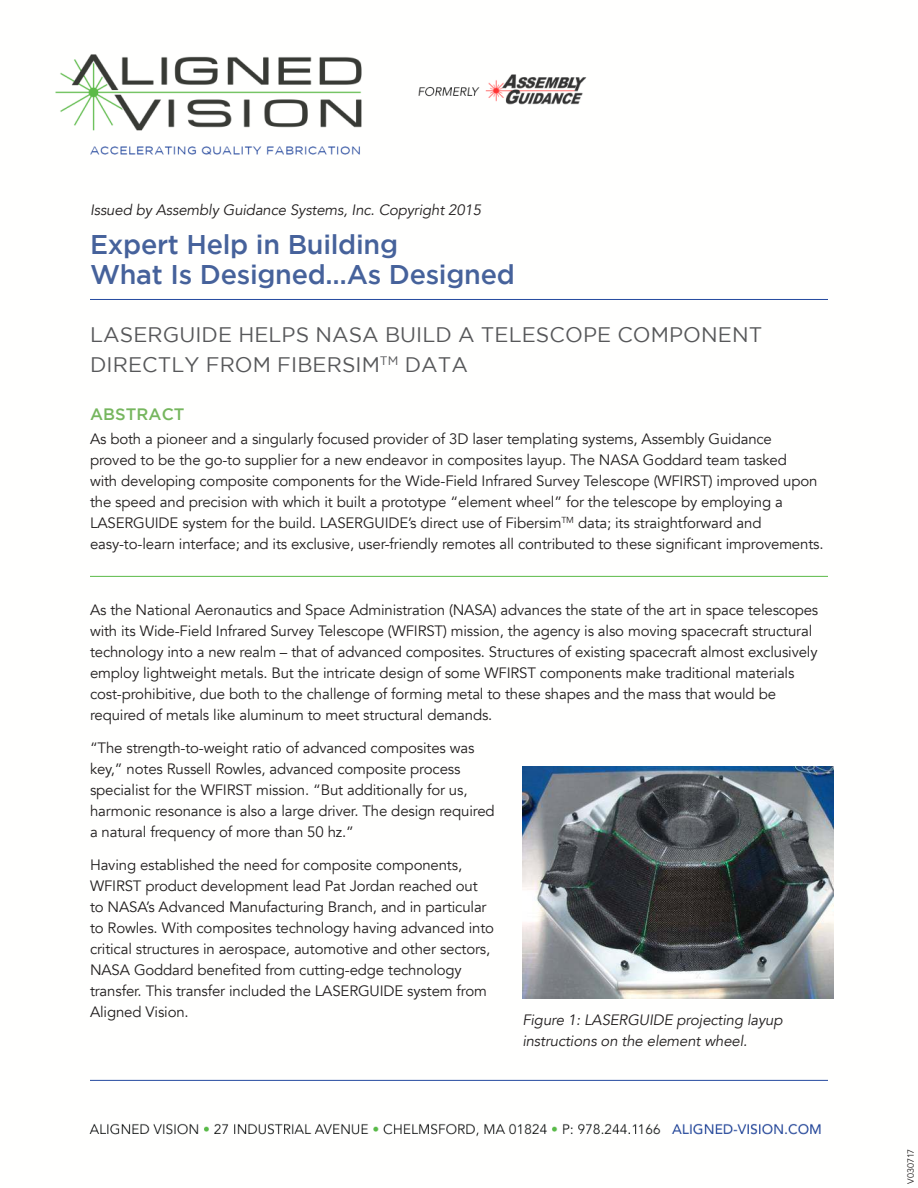
<style>
.page{position:relative;width:918px;height:1188px;background:#fff}
.page>*{position:absolute;margin:0;border:0;box-sizing:border-box;transform-origin:0 0}
.t1{font:500 27px/30px "Gotham";letter-spacing:-.01em;color:#46629b}
.t2{font:21px/30px "Gotham";letter-spacing:.005em;color:#57585a}
.t3{font:500 16.5px "Gotham";letter-spacing:.005em;color:#76b65e}
.t4{font:15px/21px "Avenir";letter-spacing:-.01em;color:#221f1f}
.t5{font:italic 15px/21px "Avenir";letter-spacing:-.01em;color:#221f1f}
.t6{font:9px "Avenir";letter-spacing:-.01em;color:#221f1f}
</style>
<div class="page">
<img style="left:55px;top:54px;width:779px;height:1083px">
<hr style="left:90px;top:1080px;width:738px;height:1px;background:#24499f">
<hr style="left:90px;top:299px;width:738px;height:1px;background:#24499f">
<img style="left:522px;top:766px;width:311px;height:233px">
<hr style="left:90px;top:576px;width:738px;height:1px;background:#5bba47">
<p class="t5" style="left:90px;top:201px;width:393px">Issued by Assembly Guidance Systems, Inc. Copyright 2015</p>
<h1 class="t1" style="left:90px;top:231px;width:426px">Expert Help in Building<br>What Is Designed…As Designed</h1>
<h2 class="t2" style="left:90px;top:320px;width:674px">LASERGUIDE HELPS NASA BUILD A TELESCOPE COMPONENT<br>DIRECTLY FROM FIBERSIM<sup>TM</sup> DATA</h2>
<p class="t3" style="left:90px;top:408px;width:96px">ABSTRACT</p>
<p class="t4" style="left:90px;top:430px;width:735px">As both a pioneer and a singularly focused provider of 3D laser templating systems, Assembly Guidance<br>proved to be the go-to supplier for a new endeavor in composites layup. The NASA Goddard team tasked<br>with developing composite components for the Wide-Field Infrared Survey Telescope (WFIRST) improved upon the speed and precision with which it built a prototype “element wheel” for the telescope by employing a LASERGUIDE system for the build. LASERGUIDE’s direct use of Fibersim<sup>TM</sup> data; its straightforward and easy-to-learn interface; and its exclusive, user-friendly remotes all contributed to these significant improvements.</p>
<p class="t4" style="left:90px;top:601px;width:730px">As the National Aeronautics and Space Administration (NASA) advances the state of the art in space telescopes with its Wide-Field Infrared Survey Telescope (WFIRST) mission, the agency is also moving spacecraft structural technology into a new realm – that of advanced composites. Structures of existing spacecraft almost exclusively employ lightweight metals. But the intricate design of some WFIRST components make traditional materials cost-prohibitive, due both to the challenge of forming metal to these shapes and the mass that would be required of metals like aluminum to meet structural demands.</p>
<p class="t4" style="left:90px;top:739px;width:406px">“The strength-to-weight ratio of advanced composites was key,” notes Russell Rowles, advanced composite process specialist for the WFIRST mission. “But additionally for us, harmonic resonance is also a large driver. The design required a natural frequency of more than 50 hz.”</p>
<p class="t4" style="left:90px;top:856px;width:406px">Having established the need for composite components, WFIRST product development lead Pat Jordan reached out to NASA’s Advanced Manufacturing Branch, and in particular to Rowles. With composites technology having advanced into critical structures in aerospace, automotive and other sectors, NASA Goddard benefited from cutting-edge technology transfer. This transfer included the LASERGUIDE system from Aligned Vision.</p>
<p class="t5" style="left:522px;top:1011px;width:262px">Figure 1: LASERGUIDE projecting layup instructions on the element wheel.</p>
<p class="t6" style="left:907px;top:1184px;width:36px;rotate:-90deg">V030717</p>
</div>
